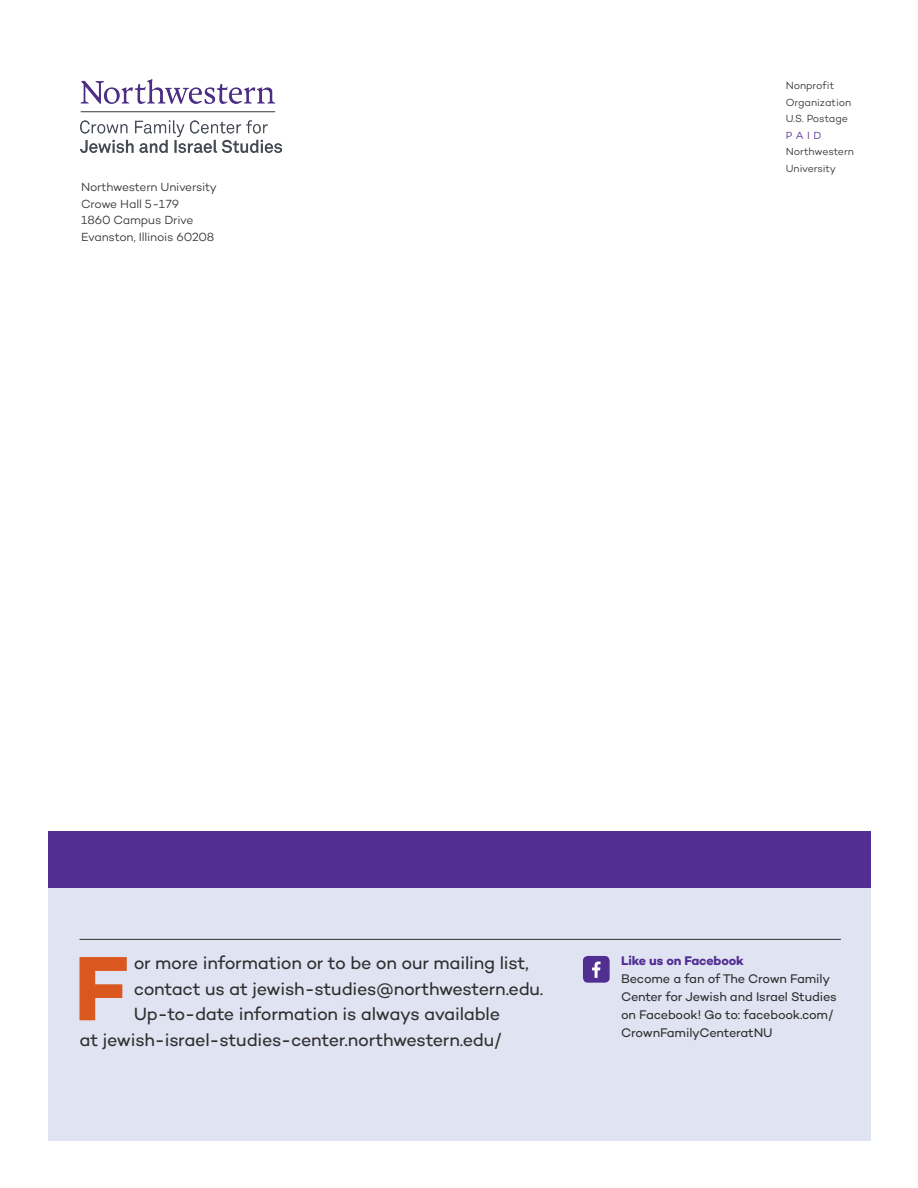
<style>
.page{position:relative;width:918px;height:1188px;background:#fff}
.page>*{position:absolute;margin:0;border:0;box-sizing:border-box;transform-origin:0 0}
.t1{font:700 93px "Campton";color:#da581e}
.t2{font:18px "Campton";letter-spacing:-.015em;color:#312f30}
.t3{font:12.75px/18px "Campton";letter-spacing:-.02em;color:#312f30}
.t4{font:700 12.75px "Campton";letter-spacing:-.015em;color:#522e92}
.t5{font:300 12px "Campton";letter-spacing:-.015em;color:#312f30}
.t6{font:300 10.5px "Campton";letter-spacing:-.01em;color:#312f30}
.t7{font:300 10.5px "Campton";color:#522e92}
</style>
<div class="page">
<div style="left:48px;top:832px;width:823px;height:308px;background:#e0e4f2"></div>
<div style="left:48px;top:832px;width:823px;height:56px;background:#522e92"></div>
<hr style="left:80px;top:939px;width:761px;height:1px;background:#312f30">
<div style="left:583px;top:956px;width:27px;height:27px;background:#522e92;border-radius:5px"></div>
<svg style="left:592px;top:962px;width:9px;height:16px"></svg>
<img style="left:81px;top:80px;width:201px;height:72px">
<p class="t5" style="left:81px;top:180px;width:137px">Northwestern University</p>
<p class="t5" style="left:81px;top:196px;width:100px">Crowe Hall 5-179</p>
<p class="t5" style="left:81px;top:213px;width:114px">1860 Campus Drive</p>
<p class="t5" style="left:81px;top:229px;width:135px">Evanston, Illinois 60208</p>
<p class="t6" style="left:786px;top:79px;width:50px">Nonprofit</p>
<p class="t6" style="left:786px;top:96px;width:67px">Organization</p>
<p class="t6" style="left:786px;top:112px;width:64px">U.S. Postage</p>
<p class="t7" style="left:786px;top:129px;width:37px">P A I D</p>
<p class="t6" style="left:786px;top:145px;width:70px">Northwestern</p>
<p class="t6" style="left:786px;top:162px;width:52px">University</p>
<p class="t1" style="left:74px;top:929px;width:56px">F</p>
<p class="t2" style="left:134px;top:952px;width:397px">or more information or to be on our mailing list,</p>
<p class="t2" style="left:134px;top:977px;width:411px">contact us at jewish-studies@northwestern.edu.</p>
<p class="t2" style="left:134px;top:1003px;width:368px">Up-to-date information is always available</p>
<p class="t2" style="left:80px;top:1028px;width:423px">at jewish-israel-studies-center.northwestern.edu/</p>
<p class="t4" style="left:621px;top:952px;width:124px">Like us on Facebook</p>
<p class="t3" style="left:621px;top:969px;width:217px">Become a fan of The Crown Family<br>Center for Jewish and Israel Studies on Facebook! Go to: facebook.com/<br>CrownFamilyCenteratNU</p>
</div>
